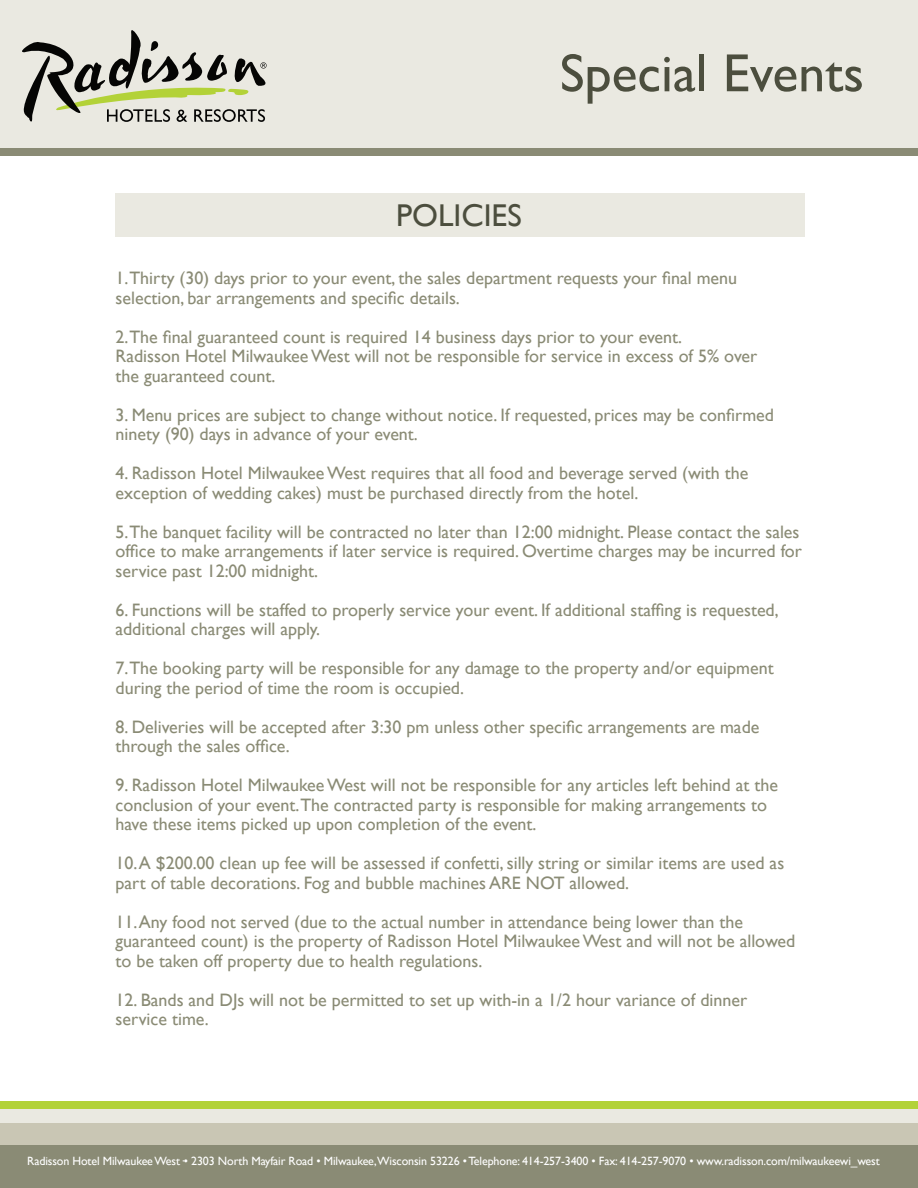
<style>
.page{position:relative;width:918px;height:1188px;background:#fff}
.page>*{position:absolute;margin:0;border:0;box-sizing:border-box;transform-origin:0 0}
.t1{font:54px "Gill Sans";color:#4c4e3e}
.t2{font:31.5px "Gill Sans";color:#4c4e3e}
.t3{font:18px/19.5px "Gill Sans";color:#8a8b75}
.t4{font:12px "Gill Sans";letter-spacing:-.01em;color:#fff}
</style>
<div class="page">
<div style="left:116px;top:193px;width:689px;height:44px;background:#eae9e1"></div>
<div style="left:0;top:1101px;width:918px;height:8px;background:#b2d239"></div>
<div style="left:0;top:148px;width:918px;height:8px;background:#8a8b75"></div>
<div style="left:0;top:1123px;width:918px;height:22px;background:#c9c6b4"></div>
<div style="left:0;top:0;width:918px;height:148px;background:#eae9e1"></div>
<div style="left:0;top:1109px;width:918px;height:14px;background:#eae9e1"></div>
<div style="left:0;top:1145px;width:918px;height:43px;background:#8a8b75"></div>
<svg style="left:22px;top:30px;width:245px;height:92px"></svg>
<h2 class="t2" style="left:396px;top:197px;width:127px">POLICIES</h2>
<h1 class="t1" style="left:560px;top:42px;width:306px">Special Events</h1>
<p class="t3" style="left:116px;top:268px;width:623px">1.Thirty (30) days prior to your event, the sales department requests your final menu selection, bar arrangements and specific details.</p>
<p class="t3" style="left:116px;top:327px;width:643px">2.The final guaranteed count is required 14 business days prior to your event.<br>Radisson Hotel Milwaukee West will not be responsible for service in excess of 5% over the guaranteed count.</p>
<p class="t3" style="left:116px;top:405px;width:660px">3. Menu prices are subject to change without notice. If requested, prices may be confirmed ninety (90) days in advance of your event.</p>
<p class="t3" style="left:116px;top:463px;width:634px">4. Radisson Hotel Milwaukee West requires that all food and beverage served (with the exception of wedding cakes) must be purchased directly from the hotel.</p>
<p class="t3" style="left:116px;top:522px;width:688px">5.The banquet facility will be contracted no later than 12:00 midnight. Please contact the sales office to make arrangements if later service is required. Overtime charges may be incurred for service past 12:00 midnight.</p>
<p class="t3" style="left:116px;top:600px;width:665px">6. Functions will be staffed to properly service your event. If additional staffing is requested, additional charges will apply.</p>
<p class="t3" style="left:116px;top:658px;width:660px">7.The booking party will be responsible for any damage to the property and/or equipment during the period of time the room is occupied.</p>
<p class="t3" style="left:116px;top:717px;width:645px">8. Deliveries will be accepted after 3:30 pm unless other specific arrangements are made through the sales office.</p>
<p class="t3" style="left:116px;top:775px;width:664px">9. Radisson Hotel Milwaukee West will not be responsible for any articles left behind at the conclusion of your event.The contracted party is responsible for making arrangements to have these items picked up upon completion of the event.</p>
<p class="t3" style="left:116px;top:853px;width:670px">10. A $200.00 clean up fee will be assessed if confetti, silly string or similar items are used as part of table decorations. Fog and bubble machines ARE NOT allowed.</p>
<p class="t3" style="left:116px;top:912px;width:681px">11. Any food not served (due to the actual number in attendance being lower than the guaranteed count) is the property of Radisson Hotel Milwaukee West and will not be allowed to be taken off property due to health regulations.</p>
<p class="t3" style="left:116px;top:990px;width:633px">12. Bands and DJs will not be permitted to set up with-in a 1/2 hour variance of dinner service time.</p>
<p class="t4" style="left:27px;top:1154px;width:854px">Radisson Hotel Milwaukee West·• 2303 North Mayfair Road • Milwaukee,Wisconsin 53226 • Telephone: 414-257-3400 • Fax: 414-257-9070 • www.radisson.com/milwaukeewi_west</p>
</div>
